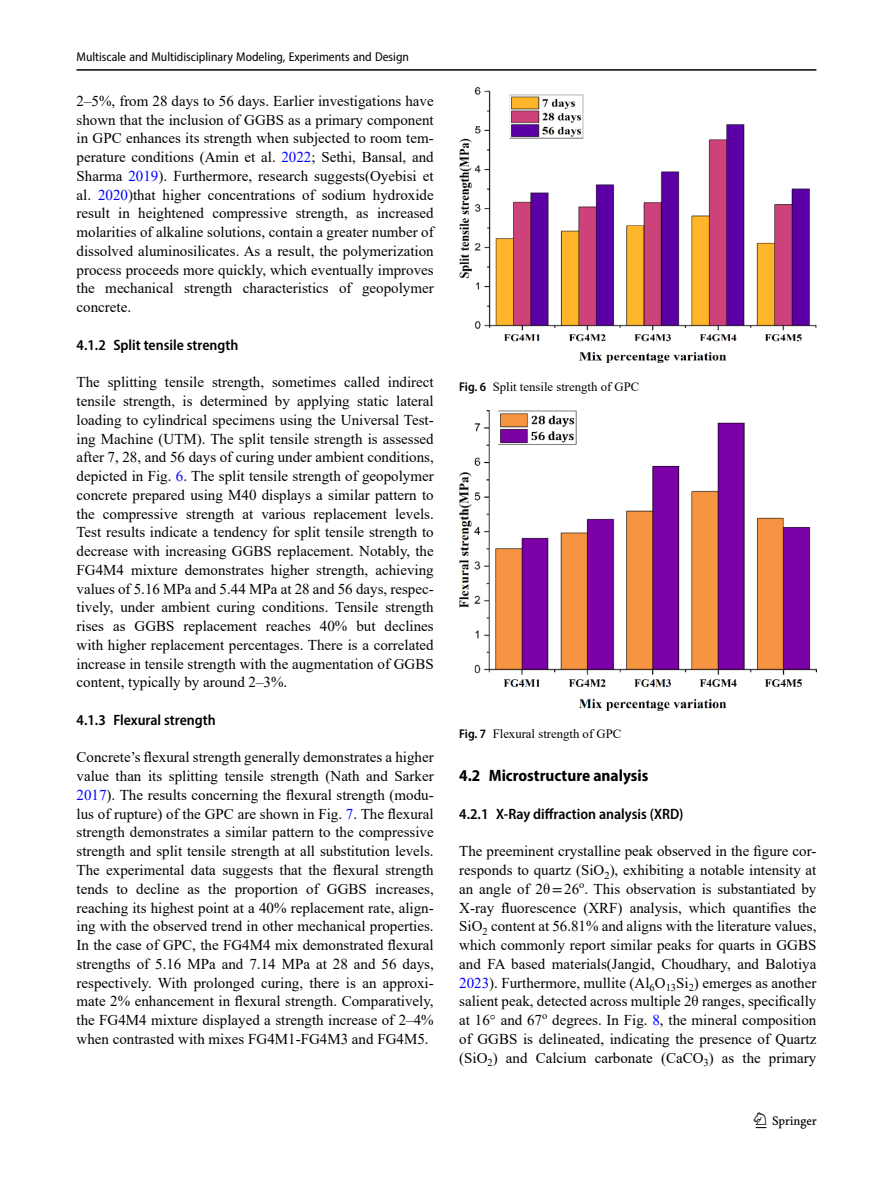
<style>
.page{position:relative;width:893px;height:1187px;background:#fff}
.page>*{position:absolute;margin:0;border:0;box-sizing:border-box;transform-origin:0 0}
.t1{font:22.5px "Springnew";color:#000}
.Head_2{font:700 semi-condensed 16.5px "Myriad Pro";color:#000}
.Body_Text{font:15px/18.8px "Times New Roman";color:#000;text-align:justify}
.Head_3{font:600 semi-condensed 15px "Myriad Pro";color:#000}
.Head_3_after_2{font:600 semi-condensed 15px "Myriad Pro";color:#000}
.t2{font:semi-condensed 12.75px "Myriad Pro";color:#000}
.Figure_Caption{font:12.75px "Times New Roman";color:#000}
.s1{color:#00f}
.s2{font-family:"Myriad Pro";font-weight:600;font-stretch:semi-condensed}
.s3{font-family:"STIX"}
</style>
<div class="page">
<hr style="left:77px;top:69px;width:739px;height:2px;background:#000">
<img style="left:459px;top:410px;width:357px;height:300px">
<img style="left:459px;top:87px;width:357px;height:276px">
<p class="t2" style="left:77px;top:49px;width:334px">Multiscale and Multidisciplinary Modeling, Experiments and Design</p>
<p class="Body_Text" style="left:77px;top:91px;width:359px">2–5%, from 28 days to 56 days. Earlier investigations have shown that the inclusion of GGBS as a primary component in GPC enhances its strength when subjected to room tem&shy;perature conditions (Amin et al. <span class="s1">2022</span>; Sethi, Bansal, and Sharma <span class="s1">2019</span>). Furthermore, research suggests(Oyebisi et al. <span class="s1">2020</span>)that higher concentrations of sodium hydroxide result in heightened compressive strength, as increased molarities of alkaline solutions, contain a greater number of dissolved aluminosilicates. As a result, the polymerization process proceeds more quickly, which eventually improves the mechanical strength characteristics of geopolymer concrete.</p>
<p class="Head_3" style="left:77px;top:335px;width:163px">4.1.2 Split tensile strength</p>
<p class="Body_Text" style="left:77px;top:372px;width:359px">The splitting tensile strength, sometimes called indirect tensile strength, is determined by applying static lateral loading to cylindrical specimens using the Universal Test&shy;ing Machine (UTM). The split tensile strength is assessed after 7, 28, and 56 days of curing under ambient conditions, depicted in Fig. <span class="s1">6</span>. The split tensile strength of geopolymer concrete prepared using M40 displays a similar pattern to the compressive strength at various replacement levels.<br>Test results indicate a tendency for split tensile strength to decrease with increasing GGBS replacement. Notably, the FG4M4 mixture demonstrates higher strength, achieving values of 5.16 MPa and 5.44 MPa at 28 and 56 days, respec&shy;tively, under ambient curing conditions. Tensile strength rises as GGBS replacement reaches 40% but declines with higher replacement percentages. There is a correlated increase in tensile strength with the augmentation of GGBS content, typically by around 2–3%.</p>
<p class="Head_3" style="left:77px;top:710px;width:141px">4.1.3 Flexural strength</p>
<p class="Body_Text" style="left:77px;top:747px;width:359px">Concrete’s flexural strength generally demonstrates a higher value than its splitting tensile strength (Nath and Sarker <span class="s1">2017</span>). The results concerning the flexural strength (modu&shy;lus of rupture) of the GPC are shown in Fig. <span class="s1">7</span>. The flexural strength demonstrates a similar pattern to the compressive strength and split tensile strength at all substitution levels.<br>The experimental data suggests that the flexural strength tends to decline as the proportion of GGBS increases, reaching its highest point at a 40% replacement rate, align&shy;ing with the observed trend in other mechanical properties.<br>In the case of GPC, the FG4M4 mix demonstrated flexural strengths of 5.16 MPa and 7.14 MPa at 28 and 56 days, respectively. With prolonged curing, there is an approxi&shy;mate 2% enhancement in flexural strength. Comparatively, the FG4M4 mixture displayed a strength increase of 2–4% when contrasted with mixes FG4M1-FG4M3 and FG4M5.</p>
<p class="Figure_Caption" style="left:459px;top:377px;width:182px"><span class="s2">Fig. 6</span> Split tensile strength of GPC</p>
<p class="Figure_Caption" style="left:459px;top:724px;width:164px"><span class="s2">Fig. 7</span> Flexural strength of GPC</p>
<p class="Head_2" style="left:459px;top:765px;width:191px">4.2 Microstructure analysis</p>
<p class="Head_3_after_2" style="left:459px;top:804px;width:226px">4.2.1 X-Ray diffraction analysis (XRD)</p>
<p class="Body_Text" style="left:459px;top:841px;width:359px">The preeminent crystalline peak observed in the figure cor&shy;responds to quartz (SiO<sub>2</sub>), exhibiting a notable intensity at an angle of 2θ<span class="s3">=</span>26<sup>ο</sup>. This observation is substantiated by X-ray fluorescence (XRF) analysis, which quantifies the SiO<sub>2</sub> content at 56.81% and aligns with the literature values, which commonly report similar peaks for quarts in GGBS and FA based materials(Jangid, Choudhary, and Balotiya <span class="s1">2023</span>). Furthermore, mullite (Al<sub>6</sub>O<sub>13</sub>Si<sub>2</sub>) emerges as another salient peak, detected across multiple 2θ ranges, specifically at 16° and 67<sup>ο</sup> degrees. In Fig. <span class="s1">8</span>, the mineral composition of GGBS is delineated, indicating the presence of Quartz (SiO<sub>2</sub>) and Calcium carbonate (CaCO<sub>3</sub>) as the primary</p>
<h1 class="t1" style="left:756px;top:1107px;width:63px">1 3</h1>
</div>
